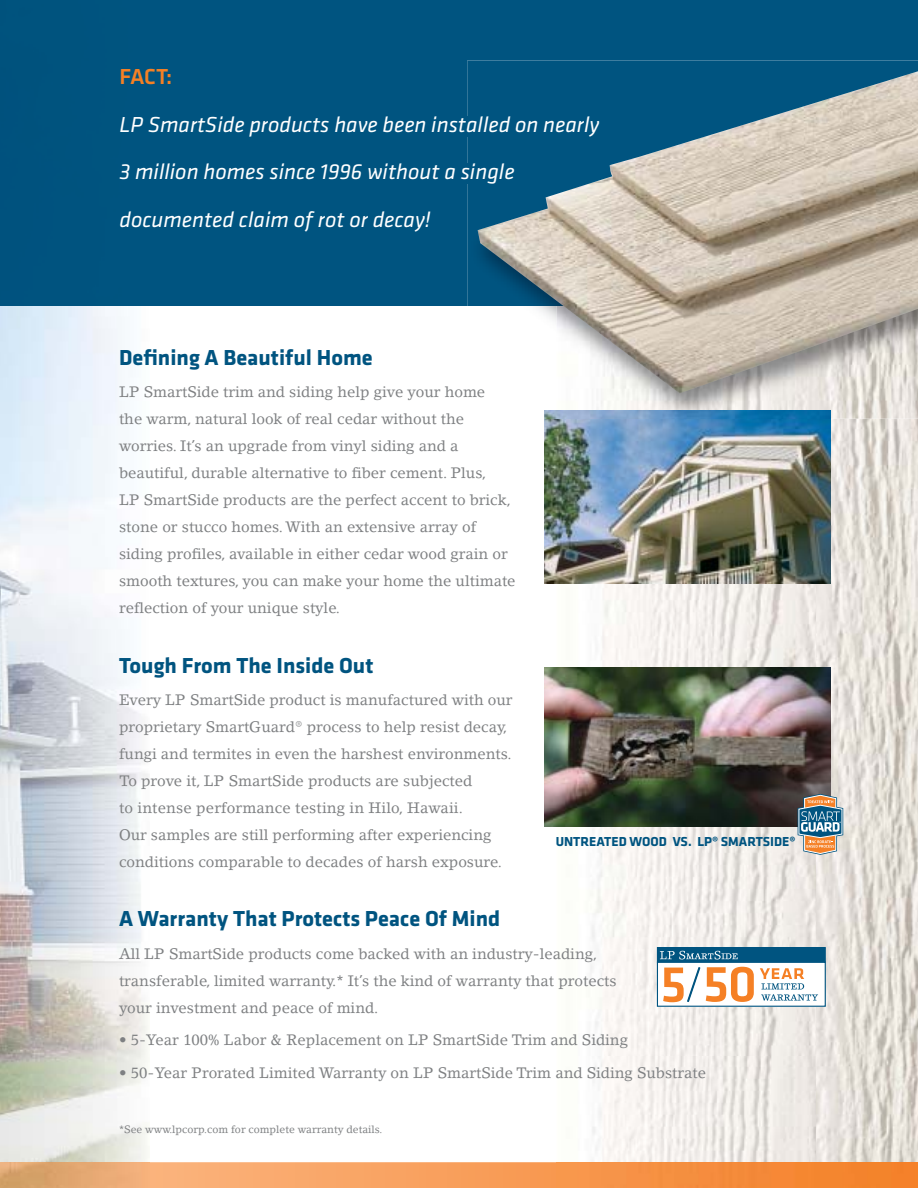
<style>
.page{position:relative;width:918px;height:1188px;background:#fff}
.page>*{position:absolute;margin:0;border:0;box-sizing:border-box;transform-origin:0 0}
.t1{font:italic 22.5px/47.4px "Klavika";color:#fff}
.t2{font:700 22.5px "Klavika";color:#005480}
.t3{font:500 22.5px "Klavika";color:#f58025}
.t4{font:15px/27px "Lino Letter Std";color:#7e8082}
.t5{font:700 13.5px "Klavika";color:#005480}
.t6{font:10.5px "Lino Letter Std";color:#7e8082}
</style>
<div class="page">
<img style="left:816px;top:419px;width:102px;height:743px">
<img style="left:556px;top:583px;width:260px;height:579px">
<img style="left:0;top:306px;width:148px;height:856px">
<img style="left:120px;top:386px;width:28px;height:14px">
<div style="left:657px;top:962px;width:168px;height:44px;background:#fff"></div>
<div style="left:657px;top:962px;width:169px;height:45px;border:1px solid #005480"></div>
<div style="left:657px;top:948px;width:168px;height:14px;background:#005480"></div>
<div style="left:657px;top:947px;width:169px;height:16px;border:1px solid #005480"></div>
<svg style="left:660px;top:951px;width:94px;height:52px"></svg>
<svg style="left:760px;top:968px;width:58px;height:33px"></svg>
<img style="left:544px;top:419px;width:287px;height:164px">
<img style="left:544px;top:667px;width:287px;height:160px">
<svg style="left:796px;top:793px;width:49px;height:63px;background:#999c98"></svg>
<div style="left:0;top:0;width:918px;height:306px;background:#005480"></div>
<div style="left:150px;top:116px;width:317px;height:20px;background:#005480"></div>
<img style="left:120px;top:116px;width:30px;height:20px">
<div style="left:150px;top:163px;width:317px;height:21px;background:#005480"></div>
<img style="left:120px;top:163px;width:30px;height:21px">
<svg style="left:0;top:1162px;width:556px;height:25px;background:#f3a66a"></svg>
<img style="left:556px;top:1162px;width:362px;height:25px">
<img style="left:544px;top:410px;width:12px;height:9px">
<img style="left:556px;top:393px;width:362px;height:26px">
<img style="left:467px;top:60px;width:11px;height:246px">
<img style="left:467px;top:116px;width:11px;height:20px">
<img style="left:467px;top:163px;width:11px;height:21px">
<img style="left:478px;top:54px;width:440px;height:339px">
<h1 class="t3" style="left:119px;top:68px;width:54px">FACT:</h1>
<h1 class="t1" style="left:119px;top:103px;width:481px">LP SmartSide products have been installed on nearly<br>3 million homes since 1996 without a single documented claim of rot or decay!</h1>
<h1 class="t2" style="left:119px;top:349px;width:255px">Defining A Beautiful Home</h1>
<p class="t4" style="left:119px;top:380px;width:398px">LP SmartSide trim and siding help give your home<br>the warm, natural look of real cedar without the worries. It’s an upgrade from vinyl siding and a beautiful, durable alternative to fiber cement. Plus,<br>LP SmartSide products are the perfect accent to brick, stone or stucco homes. With an extensive array of siding profiles, available in either cedar wood grain or smooth textures, you can make your home the ultimate reflection of your unique style.</p>
<h1 class="t2" style="left:119px;top:657px;width:256px">Tough From The Inside Out</h1>
<p class="t4" style="left:119px;top:688px;width:395px">Every LP SmartSide product is manufactured with our proprietary SmartGuard® process to help resist decay, fungi and termites in even the harshest environments.<br>To prove it, LP SmartSide products are subjected<br>to intense performance testing in Hilo, Hawaii.<br>Our samples are still performing after experiencing conditions comparable to decades of harsh exposure.</p>
<p class="t5" style="left:556px;top:836px;width:241px">UNTREATED WOOD VS. LP® SMARTSIDE®</p>
<h1 class="t2" style="left:119px;top:910px;width:383px">A Warranty That Protects Peace Of Mind</h1>
<p class="t4" style="left:119px;top:942px;width:499px">All LP SmartSide products come backed with an industry-leading, transferable, limited warranty.* It’s the kind of warranty that protects your investment and peace of mind.</p>
<p class="t4" style="left:119px;top:1028px;width:510px">• 5-Year 100% Labor &amp; Replacement on LP SmartSide Trim and Siding</p>
<p class="t4" style="left:119px;top:1060px;width:589px">• 50-Year Prorated Limited Warranty on LP SmartSide Trim and Siding Substrate</p>
<p class="t6" style="left:119px;top:1126px;width:265px">*See www.lpcorp.com for complete warranty details.</p>
</div>
